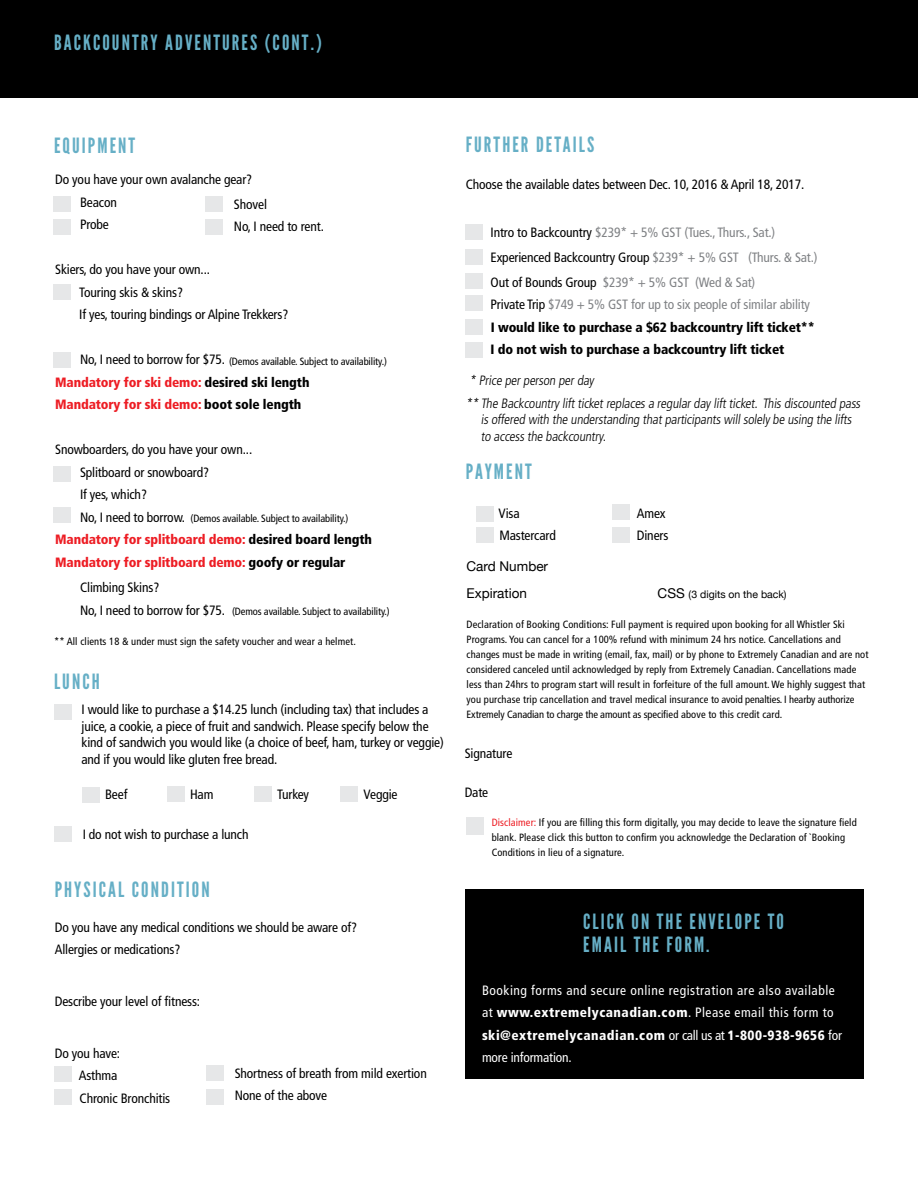
<style>
.page{position:relative;width:918px;height:1188px;background:#fff}
.page>*{position:absolute;margin:0;border:0;box-sizing:border-box;transform-origin:0 0}
.t1{font:21px/22.5px "League Gothic";letter-spacing:.1em;color:#66afc6}
.t2{font:condensed 13.5px/22.5px "Frutiger LT Std";letter-spacing:-.01em;color:#000}
.t3{font:300 condensed 13.5px/16.5px "Frutiger LT Std";color:#000}
.t4{font:900 condensed 13.5px/22.5px "Frutiger LT Std";letter-spacing:-.01em;color:#ed1d24}
.t5{font:900 condensed 13.5px/22.5px "Frutiger LT Std";letter-spacing:-.01em;color:#000}
.t6{font:condensed 13.5px/22.5px "Frutiger LT Std";letter-spacing:.035em;color:#fff}
.t7{font:condensed 13.5px/25.5px "Frutiger LT Std";letter-spacing:-.01em;color:#808285}
.t8{font:13.5px/26.5px "Helvetica Neue";color:#000}
.t9{font:condensed 10.5px/15px "Frutiger LT Std";letter-spacing:.01em;color:#000}
.t10{font:condensed 10.5px "Frutiger LT Std";letter-spacing:-.01em;color:#000}
.t11{font:10.5px "Helvetica Neue";color:#000}
.s1{font-weight:400;color:#000}
.s2{color:#000}
.s3{font-weight:400}
.s4{font-weight:400;color:#808285}
.s5{font-size:13.5px}
.s6{color:#ed1d24}
.s7{font-weight:900}
</style>
<div class="page">
<div style="left:0;top:0;width:918px;height:97px;background:#000"></div>
<div style="left:54px;top:196px;width:17px;height:15px;background:#e6e7e8"></div>
<div style="left:54px;top:219px;width:17px;height:16px;background:#e6e7e8"></div>
<div style="left:205px;top:196px;width:18px;height:15px;background:#e6e7e8"></div>
<div style="left:205px;top:219px;width:18px;height:16px;background:#e6e7e8"></div>
<div style="left:54px;top:285px;width:17px;height:15px;background:#e6e7e8"></div>
<div style="left:54px;top:353px;width:17px;height:15px;background:#e6e7e8"></div>
<div style="left:54px;top:466px;width:17px;height:16px;background:#e6e7e8"></div>
<div style="left:54px;top:507px;width:17px;height:16px;background:#e6e7e8"></div>
<div style="left:466px;top:224px;width:17px;height:16px;background:#e6e7e8"></div>
<div style="left:466px;top:249px;width:17px;height:16px;background:#e6e7e8"></div>
<div style="left:466px;top:274px;width:17px;height:15px;background:#e6e7e8"></div>
<div style="left:466px;top:295px;width:17px;height:16px;background:#e6e7e8"></div>
<div style="left:476px;top:506px;width:17px;height:16px;background:#e6e7e8"></div>
<div style="left:476px;top:528px;width:17px;height:15px;background:#e6e7e8"></div>
<div style="left:612px;top:504px;width:17px;height:16px;background:#e6e7e8"></div>
<div style="left:612px;top:528px;width:17px;height:15px;background:#e6e7e8"></div>
<div style="left:467px;top:817px;width:17px;height:18px;background:#e6e7e8"></div>
<div style="left:466px;top:889px;width:398px;height:190px;background:#000"></div>
<div style="left:466px;top:319px;width:17px;height:16px;background:#e6e7e8"></div>
<div style="left:466px;top:343px;width:17px;height:15px;background:#e6e7e8"></div>
<div style="left:54px;top:704px;width:18px;height:16px;background:#e6e7e8"></div>
<div style="left:54px;top:826px;width:18px;height:16px;background:#e6e7e8"></div>
<div style="left:55px;top:1066px;width:17px;height:16px;background:#e6e7e8"></div>
<div style="left:55px;top:1089px;width:17px;height:16px;background:#e6e7e8"></div>
<div style="left:207px;top:1066px;width:17px;height:15px;background:#e6e7e8"></div>
<div style="left:207px;top:1089px;width:17px;height:16px;background:#e6e7e8"></div>
<div style="left:82px;top:787px;width:18px;height:15px;background:#e6e7e8"></div>
<div style="left:340px;top:786px;width:18px;height:15px;background:#e6e7e8"></div>
<div style="left:167px;top:786px;width:18px;height:16px;background:#e6e7e8"></div>
<div style="left:254px;top:786px;width:17px;height:16px;background:#e6e7e8"></div>
<h1 class="t1" style="left:54px;top:31px;width:269px">BACKCOUNTRY ADVENTURES (CONT.)</h1>
<h1 class="t1" style="left:54px;top:135px;width:83px">EQUIPMENT</h1>
<h1 class="t1" style="left:466px;top:134px;width:130px">FURTHER DETAILS</h1>
<p class="t2" style="left:80px;top:168px;width:174px;text-indent:-25px">Do you have your own avalanche gear?<br>Beacon<br>Probe</p>
<p class="t2" style="left:79px;top:258px;width:211px;text-indent:-24px">Skiers, do you have your own...<br>Touring skis &amp; skins?<br>If yes, touring bindings or Alpine Trekkers?</p>
<p class="t4" style="left:55px;top:348px;width:256px;text-indent:25px"><span class="s1">No, I need to borrow for $75.<br></span>Mandatory for ski demo: <span class="s2">desired ski length<br></span>Mandatory for ski demo: <span class="s2">boot sole length</span></p>
<p class="t2" style="left:55px;top:438px;width:199px">Snowboarders, do you have your own...</p>
<p class="t2" style="left:80px;top:461px;width:131px">Splitboard or snowboard?</p>
<p class="t2" style="left:80px;top:483px;width:68px">If yes, which?</p>
<p class="t2" style="left:80px;top:506px;width:107px">No, I need to borrow.</p>
<p class="t4" style="left:55px;top:528px;width:318px">Mandatory for splitboard demo: <span class="s2">desired board length</span></p>
<p class="t4" style="left:55px;top:551px;width:292px">Mandatory for splitboard demo: <span class="s2">goofy or regular</span></p>
<p class="t2" style="left:80px;top:576px;width:147px">Climbing Skins?<br>No, I need to borrow for $75.</p>
<p class="t2" style="left:234px;top:193px;width:92px">Shovel<br>No, I need to rent.</p>
<p class="t10" style="left:229px;top:355px;width:159px">(Demos available. Subject to availability.)</p>
<p class="t10" style="left:191px;top:512px;width:159px">(Demos available. Subject to availability.)</p>
<p class="t10" style="left:232px;top:605px;width:159px">(Demos available. Subject to availability.)</p>
<p class="t9" style="left:54px;top:634px;width:303px">** All clients 18 &amp; under must sign the safety voucher and wear a helmet.</p>
<h1 class="t1" style="left:54px;top:670px;width:47px">LUNCH</h1>
<p class="t2" style="left:81px;top:702px;width:364px;line-height:16.5px">I would like to purchase a $14.25 lunch (including tax) that includes a juice, a cookie, a piece of fruit and sandwich. Please specify below the kind of sandwich you would like (a choice of beef, ham, turkey or veggie) and if you would like gluten free bread.</p>
<p class="t2" style="left:105px;top:784px;width:24px">Beef</p>
<p class="t2" style="left:190px;top:784px;width:25px">Ham</p>
<p class="t2" style="left:277px;top:784px;width:33px">Turkey</p>
<p class="t2" style="left:364px;top:784px;width:36px">Veggie</p>
<p class="t2" style="left:83px;top:823px;width:167px">I do not wish to purchase a lunch</p>
<h1 class="t1" style="left:55px;top:878px;width:157px">PHYSICAL CONDITION</h1>
<p class="t2" style="left:55px;top:916px;width:304px">Do you have any medical conditions we should be aware of?<br>Allergies or medications?</p>
<p class="t2" style="left:55px;top:990px;width:147px">Describe your level of fitness:</p>
<p class="t2" style="left:79px;top:1042px;width:93px;text-indent:-24px">Do you have:<br>Asthma<br>Chronic Bronchitis</p>
<p class="t2" style="left:235px;top:1062px;width:194px">Shortness of breath from mild exertion<br>None of the above</p>
<p class="t2" style="left:466px;top:173px;width:340px">Choose the available dates between Dec. 10, 2016 &amp; April 18, 2017.</p>
<p class="t7" style="left:491px;top:219px;width:329px"><span class="s2">Intro to Backcountry</span> $239* + 5% GST (Tues., Thurs., Sat.)<br><span class="s2">Experienced Backcountry Group</span> $239* + 5% GST (Thurs. &amp; Sat.)</p>
<p class="t5" style="left:491px;top:271px;width:326px"><span class="s3">Out of Bounds Group</span> <span class="s4">$239* + 5% GST (Wed &amp; Sat)<br></span><span class="s3">Private Trip</span> <span class="s4">$749 + 5% GST for up to six people of similar ability </span>I would like to purchase a $62 backcountry lift ticket** I do not wish to purchase a backcountry lift ticket</p>
<p class="t3" style="left:469px;top:372px;width:128px">* Price perperson perday</p>
<p class="t3" style="left:481px;top:395px;width:383px;text-indent:-15px">** The Backcountry liftticketreplaces a regularday liftticket. This discounted pass is offered with the understanding thatparticipants willsolely be using the lifts to access the backcountry.</p>
<h1 class="t1" style="left:466px;top:460px;width:68px">PAYMENT</h1>
<p class="t2" style="left:499px;top:502px;width:59px">Visa<br>Mastercard</p>
<p class="t8" style="left:467px;top:554px;width:83px">Card Number<br>Expiration</p>
<p class="t2" style="left:637px;top:502px;width:33px">Amex<br>Diners</p>
<p class="t11" style="left:658px;top:587px;width:131px"><span class="s5">CSS</span> (3 digits on the back)</p>
<p class="t9" style="left:467px;top:617px;width:403px">Declaration of Booking Conditions: Full payment is required upon booking for all Whistler Ski Programs. You can cancel for a 100% refund with minimum 24 hrs notice. Cancellations and changes must be made in writing (email, fax, mail) or by phone to Extremely Canadian and are not considered canceled until acknowledged by reply from Extremely Canadian. Cancellations made less than 24hrs to program start will result in forfeiture of the full amount. We highly suggest that you purchase trip cancellation and travel medical insurance to avoid penalties. I hearby authorize Extremely Canadian to charge the amount as specified above to this credit card.</p>
<p class="t2" style="left:465px;top:742px;width:49px">Signature</p>
<p class="t2" style="left:465px;top:781px;width:25px">Date</p>
<p class="t9" style="left:492px;top:815px;width:367px"><span class="s6">Disclaimer:</span> If you are filling this form digitally, you may decide to leave the signature field blank. Please click this button to confirm you acknowledge the Declaration of `Booking<br>Conditions in lieu of a signature.</p>
<h1 class="t1" style="left:583px;top:911px;width:202px">CLICK ON THE ENVELOPE TO<br>EMAIL THE FORM.</h1>
<p class="t6" style="left:482px;top:979px;width:362px">Booking forms and secure online registration are also available at <span class="s7">www.extremelycanadian.com</span>. Please email this form to <span class="s7">ski@extremelycanadian.com</span> or call us at <span class="s7">1-800-938-9656</span> for more information.</p>
</div>
